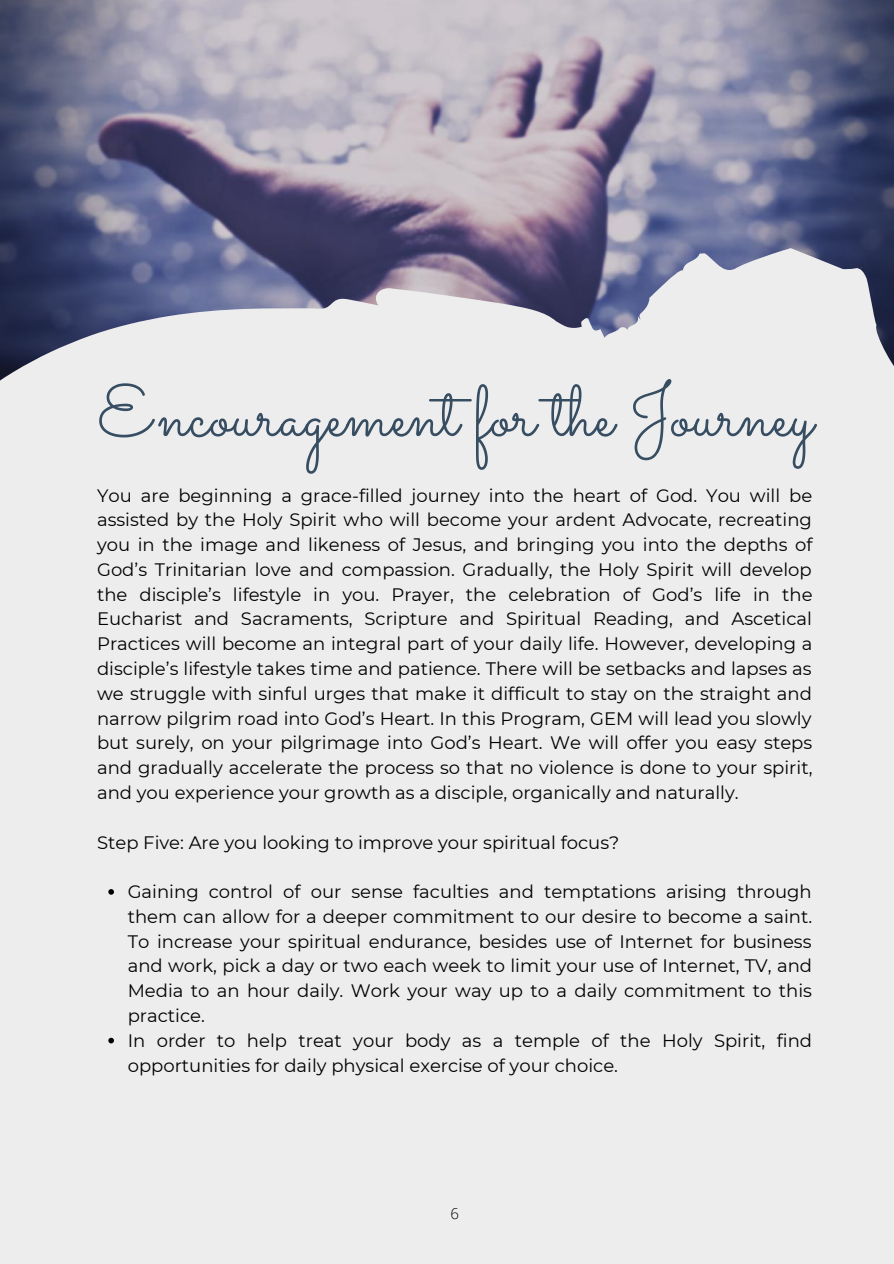
<style>
.page{position:relative;width:894px;height:1264px;background:#fff}
.page>*{position:absolute;margin:0;border:0;box-sizing:border-box;transform-origin:0 0}
.t1{font:72.15px "Sacramento";color:#364d62}
.t2{font:18px/24.8px "Montserrat";color:#000}
.t3{font:300 15px "Open Sans";color:#000}
</style>
<div class="page">
<div style="left:0;top:0;width:893px;height:1263px;background:#ededed"></div>
<svg style="left:0;top:0;width:893px;height:245px;background:#8c89a0"></svg>
<svg style="left:0;top:245px;width:893px;height:136px"></svg>
<svg style="left:108px;top:889px;width:6px;height:5px"></svg>
<svg style="left:108px;top:1037px;width:6px;height:6px"></svg>
<h1 class="t1" style="left:97px;top:368px;width:717px">Encouragement for the Journey</h1>
<p class="t2" style="left:97px;top:482px;width:716px;text-align:justify">You are beginning a grace-filled journey into the heart of God. You will be assisted by the Holy Spirit who will become your ardent Advocate, recreating you in the image and likeness of Jesus, and bringing you into the depths of God’s Trinitarian love and compassion. Gradually, the Holy Spirit will develop the disciple’s lifestyle in you. Prayer, the celebration of God’s life in the Eucharist and Sacraments, Scripture and Spiritual Reading, and Ascetical Practices will become an integral part of your daily life. However, developing a disciple’s lifestyle takes time and patience. There will be setbacks and lapses as we struggle with sinful urges that make it difficult to stay on the straight and narrow pilgrim road into God’s Heart. In this Program, GEM will lead you slowly but surely, on your pilgrimage into God’s Heart. We will offer you easy steps and gradually accelerate the process so that no violence is done to your spirit, and you experience your growth as a disciple, organically and naturally.</p>
<p class="t2" style="left:97px;top:829px;width:523px">Step Five: Are you looking to improve your spiritual focus?</p>
<p class="t2" style="left:128px;top:879px;width:685px">Gaining control of our sense faculties and temptations arising through them can allow for a deeper commitment to our desire to become a saint.<br>To increase your spiritual endurance, besides use of Internet for business and work, pick a day or two each week to limit your use of Internet, TV, and Media to an hour daily. Work your way up to a daily commitment to this practice.<br>In order to help treat your body as a temple of the Holy Spirit, find opportunities for daily physical exercise of your choice.</p>
<p class="t3" style="left:450px;top:1203px;width:10px">6</p>
</div>
